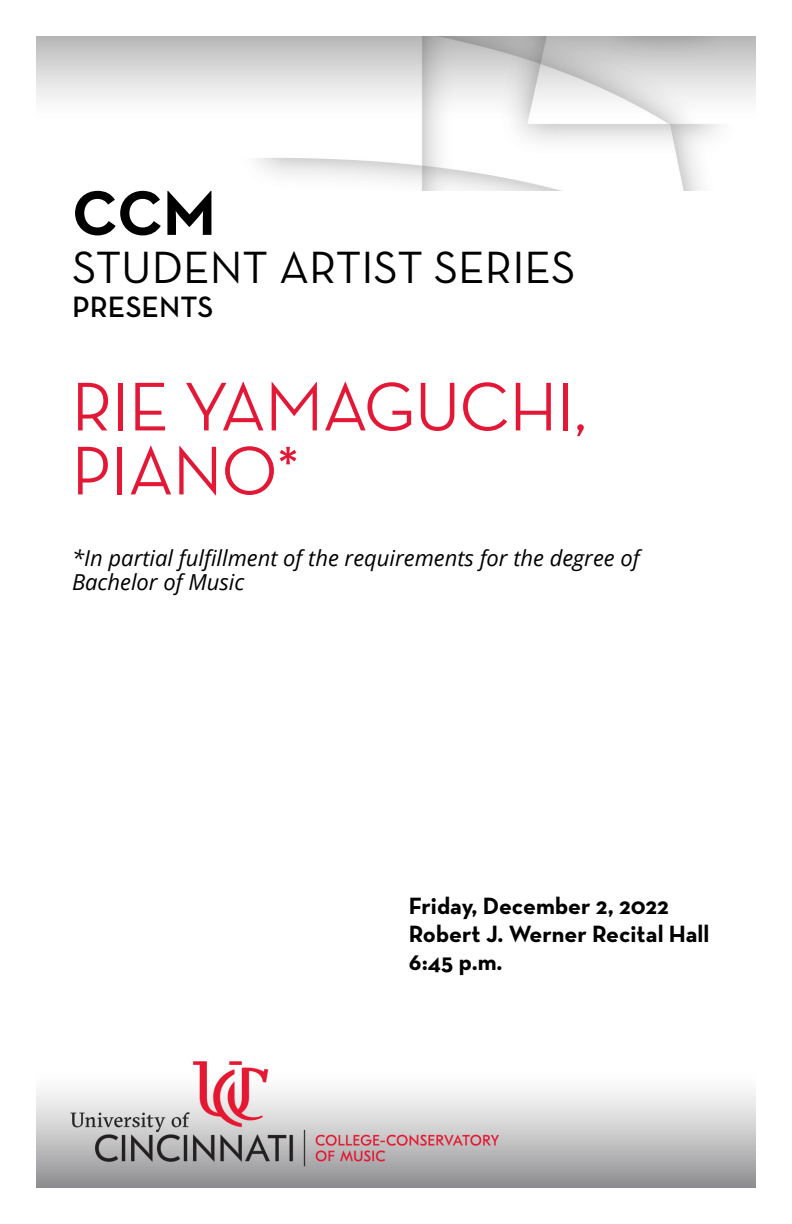
<style>
.page{position:relative;width:792px;height:1224px;background:#fff}
.page>*{position:absolute;margin:0;border:0;box-sizing:border-box;transform-origin:0 0}
.Concert_Title{font:500 70px/64px "Neutra Disp";color:#e31837}
.Page_Intro{font:700 64px "Neutra Text";color:#000}
.Page_Intro-2{font:46px "Neutra Text";color:#000}
.Page_Intro-3{font:600 30px "Neutra Text";color:#000}
.Date_Venue_Time{font:700 24px "Neutra Text";color:#000}
.In_partial_fulfillm{font:italic 22px/24px "Open Sans";color:#000}
</style>
<div class="page">
<img style="left:36px;top:36px;width:720px;height:154px">
<img style="left:36px;top:1061px;width:720px;height:126px">
<h1 class="Page_Intro" style="left:72px;top:173px;width:145px">CCM</h1>
<h1 class="Page_Intro-2" style="left:72px;top:239px;width:505px">STUDENT ARTIST SERIES</h1>
<h1 class="Page_Intro-3" style="left:72px;top:288px;width:143px">PRESENTS</h1>
<h1 class="Concert_Title" style="left:72px;top:375px;width:516px">RIE YAMAGUCHI,<br>PIANO*</h1>
<h2 class="In_partial_fulfillm" style="left:72px;top:546px;width:569px">*In partial fulfillment of the requirements for the degree of<br>Bachelor of Music</h2>
<h3 class="Date_Venue_Time" style="left:409px;top:891px;width:261px">Friday, December 2, 2022</h3>
<h3 class="Date_Venue_Time" style="left:409px;top:919px;width:302px">Robert J. Werner Recital Hall</h3>
<h3 class="Date_Venue_Time" style="left:409px;top:947px;width:95px">6:45 p.m.</h3>
</div>
